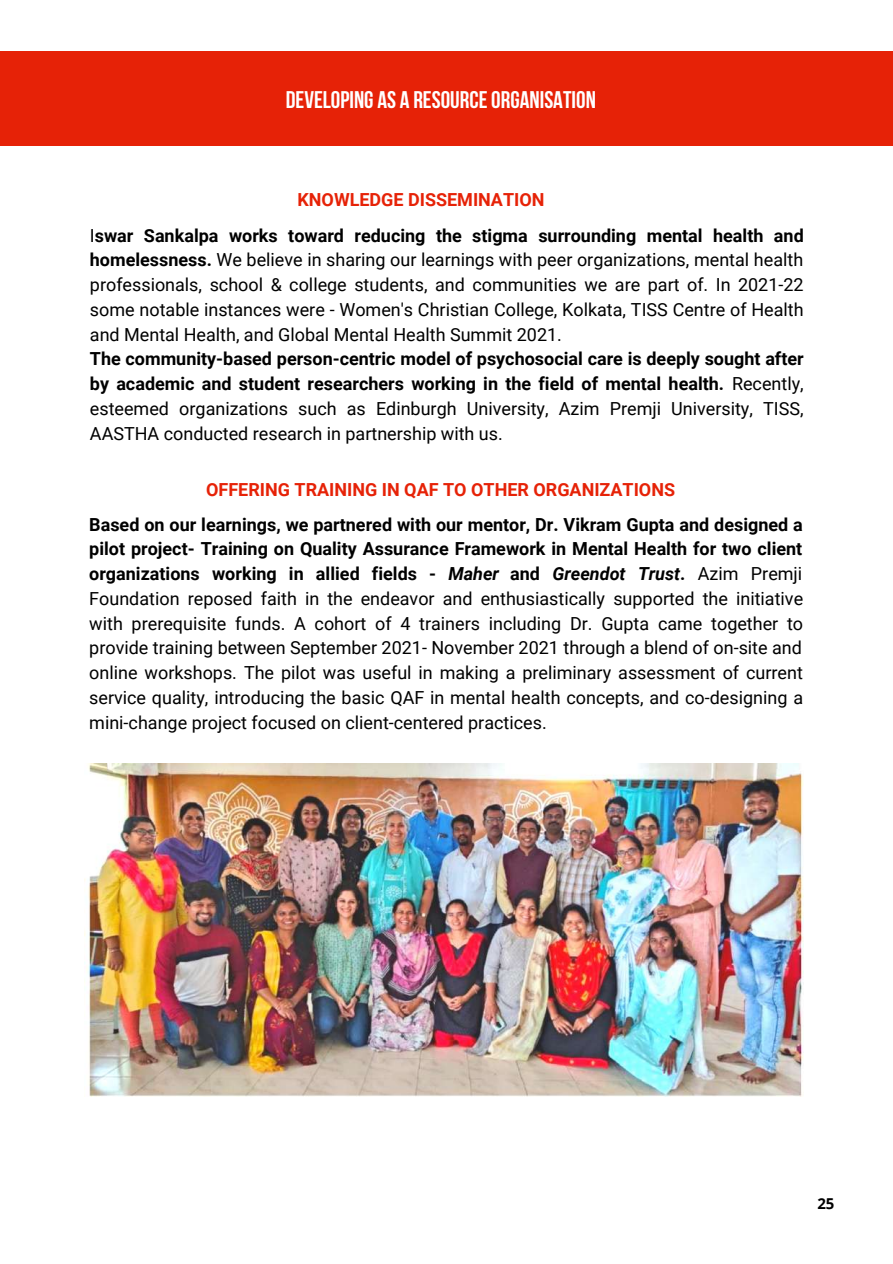
<style>
.page{position:relative;width:893px;height:1264px;background:#fff}
.page>*{position:absolute;margin:0;border:0;box-sizing:border-box;transform-origin:0 0}
.t1{font:700 24px "Bebas Neue";color:#fff}
.t2{font:18px/24.8px "Roboto";color:#000;text-align:justify}
.t3{font:700 18px/24.8px "Roboto";color:#000;text-align:justify}
.t4{font:700 18px "Roboto";color:#e62207}
.t5{font:700 15px "Open Sans";color:#000}
.s1{font-weight:700}
.s2{font-weight:400}
.s3{font-weight:700;font-style:italic}
</style>
<div class="page">
<img style="left:85px;top:763px;width:718px;height:333px">
<div style="left:0;top:51px;width:892px;height:95px;background:#e62207"></div>
<h1 class="t1" style="left:286px;top:89px;width:311px">DEVELOPING AS A RESOURCEORGANISATION</h1>
<p class="t4" style="left:297px;top:190px;width:248px">KNOWLEDGE DISSEMINATION</p>
<p class="t2" style="left:90px;top:223px;width:715px">I<span class="s1">swar Sankalpa works toward reducing the stigma surrounding mental health and homelessness.</span> We believe in sharing our learnings with peer organizations, mental health professionals, school &amp; college students, and communities we are part of. In 2021-22 some notable instances were - Women's Christian College, Kolkata, TISS Centre of Health and Mental Health, and Global Mental Health Summit 2021.</p>
<p class="t3" style="left:90px;top:347px;width:715px">The community-based person-centric model of psychosocial care is deeply sought after by academic and student researchers working in the field of mental health. <span class="s2">Recently, esteemed organizations such as Edinburgh University, Azim Premji University, TISS, AASTHA conducted research in partnership with us.</span></p>
<p class="t4" style="left:206px;top:479px;width:470px">OFFERING TRAINING IN QAF TO OTHER ORGANIZATIONS</p>
<p class="t2" style="left:89px;top:512px;width:715px"><span class="s1">Based on our learnings, we partnered with our mentor, Dr. Vikram Gupta and designed a pilot project- Training on Quality Assurance Framework in Mental Health for two client organizations working in allied fields -</span> <span class="s3">Maher</span> <span class="s1">and</span> <span class="s3">Greendot Trust</span><span class="s1">.</span> Azim Premji Foundation reposed faith in the endeavor and enthusiastically supported the initiative with prerequisite funds. A cohort of 4 trainers including Dr. Gupta came together to provide training between September 2021- November 2021 through a blend of on-site and online workshops. The pilot was useful in making a preliminary assessment of current service quality, introducing the basic QAF in mental health concepts, and co-designing a mini-change project focused on client-centered practices.</p>
<p class="t5" style="left:817px;top:1192px;width:19px">25</p>
</div>
